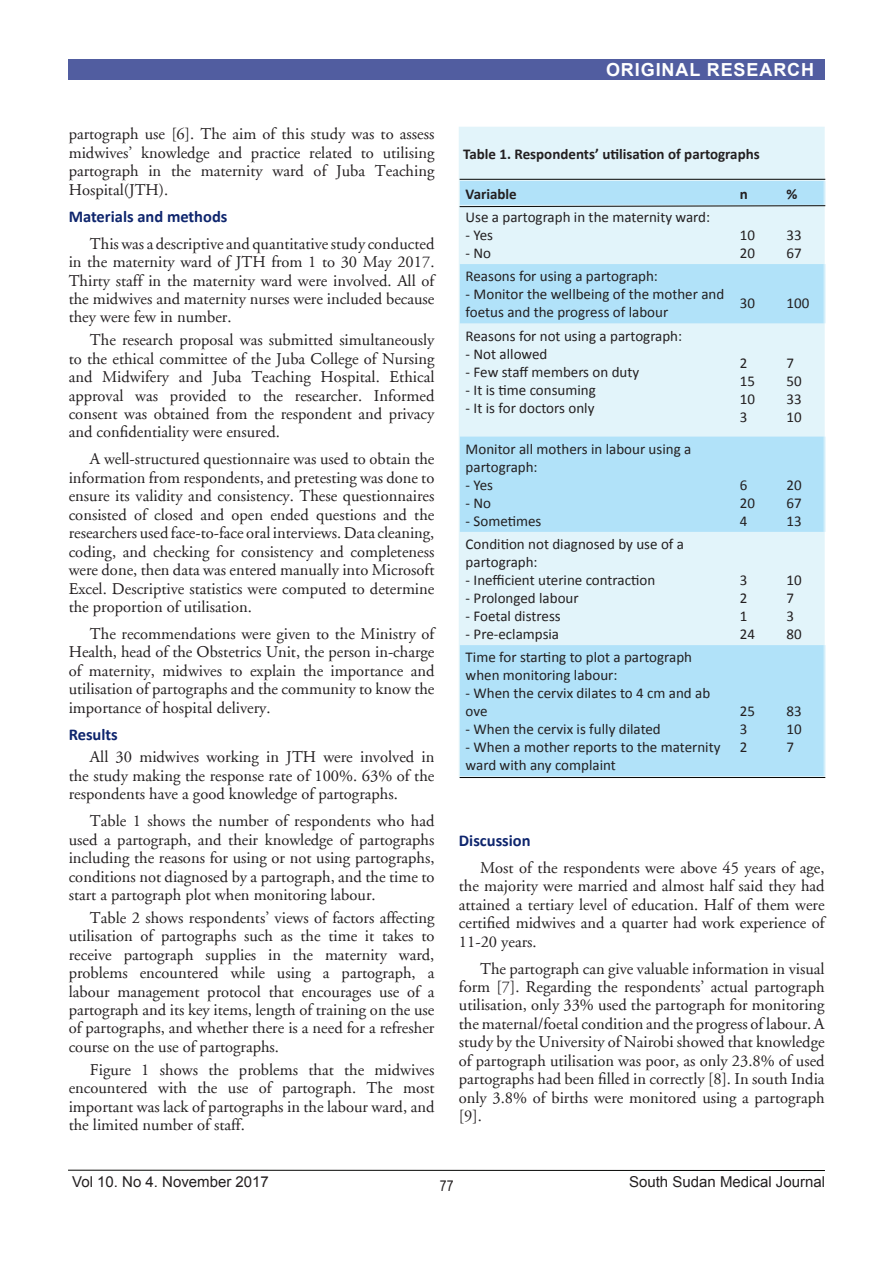
<style>
.page{position:relative;width:893px;height:1263px;background:#fff}
.page>*{position:absolute;margin:0;border:0;box-sizing:border-box;transform-origin:0 0}
.t1{font:700 18px "Arial";letter-spacing:.05em;color:#fff}
.t2{font:16.5px/18.5px "Adobe Garamond";color:#231f20;text-align:justify}
.t3{font:700 16.5px "Calibri";color:#0e256d}
.t4{font:15px/18px "Calibri";color:#231f20}
.t5{font:700 15px "Calibri";color:#231f20}
.t6{font:15px "Arial";color:#231f20}
.t7{font:15px "Arial Narrow";color:#231f20}
</style>
<div class="page">
<hr style="left:68px;top:1170px;width:757px;height:1px;background:#040503">
<div style="left:68px;top:59px;width:757px;height:20px;background:#515da0"></div>
<div style="left:459px;top:127px;width:365px;height:650px;background:#e2f4fa"></div>
<svg style="left:461px;top:181px;width:362px;height:351px;fill:#b2e2f9"></svg>
<div style="left:461px;top:645px;width:362px;height:130px;background:#b1e2f9"></div>
<svg style="left:459px;top:205px;width:367px;height:2px"></svg>
<hr style="left:460px;top:179px;width:365px;height:1px;background:#040503">
<hr style="left:460px;top:777px;width:365px;height:1px;background:#040503">
<p class="t2" style="left:69px;top:125px;width:367px">partograph use [6]. The aim of this study was to assess midwives’ knowledge and practice related to utilising partograph in the maternity ward of Juba Teaching Hospital(JTH).</p>
<p class="t3" style="left:69px;top:206px;width:160px">Materials and methods</p>
<p class="t2" style="left:69px;top:235px;width:367px;text-indent:21px">This was a descriptive and quantitative study conducted in the maternity ward of JTH from 1 to 30 May 2017.<br>Thirty staff in the maternity ward were involved. All of the midwives and maternity nurses were included because they were few in number.</p>
<p class="t2" style="left:69px;top:331px;width:367px;text-indent:21px">The research proposal was submitted simultaneously to the ethical committee of the Juba College of Nursing and Midwifery and Juba Teaching Hospital. Ethical approval was provided to the researcher. Informed consent was obtained from the respondent and privacy and confidentiality were ensured.</p>
<p class="t2" style="left:69px;top:450px;width:367px;text-indent:21px">A well-structured questionnaire was used to obtain the information from respondents, and pretesting was done to ensure its validity and consistency. These questionnaires consisted of closed and open ended questions and the researchers used face-to-face oral interviews. Data cleaning, coding, and checking for consistency and completeness were done, then data was entered manually into Microsoft Excel. Descriptive statistics were computed to determine the proportion of utilisation.</p>
<p class="t2" style="left:69px;top:625px;width:367px;text-indent:21px">The recommendations were given to the Ministry of Health, head of the Obstetrics Unit, the person in-charge of maternity, midwives to explain the importance and utilisation of partographs and the community to know the importance of hospital delivery.</p>
<p class="t3" style="left:69px;top:724px;width:51px">Results</p>
<p class="t2" style="left:69px;top:748px;width:367px;text-indent:21px">All 30 midwives working in JTH were involved in the study making the response rate of 100%. 63% of the respondents have a good knowledge of partographs.</p>
<p class="t2" style="left:69px;top:812px;width:367px;text-indent:21px">Table 1 shows the number of respondents who had used a partograph, and their knowledge of partographs including the reasons for using or not using partographs, conditions not diagnosed by a partograph, and the time to start a partograph plot when monitoring labour.</p>
<p class="t2" style="left:69px;top:909px;width:367px;text-indent:21px">Table 2 shows respondents’ views of factors affecting utilisation of partographs such as the time it takes to receive partograph supplies in the maternity ward, problems encountered while using a partograph, a labour management protocol that encourages use of a partograph and its key items, length of training on the use of partographs, and whether there is a need for a refresher course on the use of partographs.</p>
<p class="t2" style="left:69px;top:1060px;width:367px;text-indent:21px">Figure 1 shows the problems that the midwives encountered with the use of partograph. The most important was lack of partographs in the labour ward, and the limited number of staff.</p>
<p class="t1" style="left:606px;top:58px;width:210px">ORIGINAL RESEARCH</p>
<p class="t5" style="left:463px;top:145px;width:298px">Table 1. Respondents’ utilisation of partographs</p>
<p class="t5" style="left:466px;top:184px;width:53px">Variable</p>
<p class="t5" style="left:740px;top:184px;width:10px">n</p>
<p class="t5" style="left:787px;top:184px;width:12px">%</p>
<p class="t4" style="left:466px;top:207px;width:246px">Use a partograph in the maternity ward:</p>
<p class="t4" style="left:466px;top:225px;width:29px">- Yes</p>
<p class="t4" style="left:466px;top:243px;width:27px">- No</p>
<p class="t4" style="left:740px;top:225px;width:17px">10<br>20</p>
<p class="t4" style="left:787px;top:225px;width:17px">33<br>67</p>
<p class="t4" style="left:466px;top:267px;width:194px">Reasons for using a partograph:</p>
<p class="t4" style="left:466px;top:285px;width:260px">- Monitor the wellbeing of the mother and foetus and the progress of labour</p>
<p class="t4" style="left:740px;top:294px;width:17px">30</p>
<p class="t4" style="left:787px;top:294px;width:24px">100</p>
<p class="t4" style="left:466px;top:326px;width:218px">Reasons for not using a partograph:</p>
<p class="t4" style="left:466px;top:344px;width:83px">- Not allowed</p>
<p class="t4" style="left:466px;top:362px;width:175px">- Few staff members on duty</p>
<p class="t4" style="left:466px;top:380px;width:132px">- It is time consuming</p>
<p class="t4" style="left:466px;top:398px;width:130px">- It is for doctors only</p>
<p class="t4" style="left:740px;top:353px;width:17px">2<br>15<br>10<br>3</p>
<p class="t4" style="left:787px;top:353px;width:17px">7<br>50<br>33<br>10</p>
<p class="t4" style="left:466px;top:439px;width:227px">Monitor all mothers in labour using a partograph:</p>
<p class="t4" style="left:466px;top:475px;width:29px">- Yes</p>
<p class="t4" style="left:466px;top:493px;width:27px">- No</p>
<p class="t4" style="left:466px;top:511px;width:77px">- Sometimes</p>
<p class="t4" style="left:466px;top:534px;width:220px">Condition not diagnosed by use of a partograph:</p>
<p class="t4" style="left:466px;top:570px;width:191px">- Inefficient uterine contraction</p>
<p class="t4" style="left:466px;top:588px;width:115px">- Prolonged labour</p>
<p class="t4" style="left:466px;top:606px;width:97px">- Foetal distress</p>
<p class="t4" style="left:466px;top:624px;width:95px">- Pre-eclampsia</p>
<p class="t4" style="left:466px;top:648px;width:228px">Time for starting to plot a partograph when monitoring labour:</p>
<p class="t4" style="left:466px;top:684px;width:246px">- When the cervix dilates to 4 cm and ab ove</p>
<p class="t4" style="left:466px;top:720px;width:197px">- When the cervix is fully dilated</p>
<p class="t4" style="left:466px;top:738px;width:256px">- When a mother reports to the maternity ward with any complaint</p>
<p class="t4" style="left:740px;top:475px;width:17px">6<br>20<br>4</p>
<p class="t4" style="left:787px;top:475px;width:17px;text-align:justify">20<br>67<br>13</p>
<p class="t4" style="left:740px;top:570px;width:17px">3<br>2<br>1<br>24</p>
<p class="t4" style="left:787px;top:570px;width:17px">10<br>7<br>3<br>80</p>
<p class="t4" style="left:740px;top:702px;width:17px">25<br>3<br>2</p>
<p class="t4" style="left:787px;top:702px;width:17px;text-align:justify">83<br>10<br>7</p>
<p class="t3" style="left:459px;top:830px;width:73px">Discussion</p>
<p class="t2" style="left:459px;top:859px;width:367px;text-indent:21px">Most of the respondents were above 45 years of age, the majority were married and almost half said they had attained a tertiary level of education. Half of them were certified midwives and a quarter had work experience of 11-20 years.</p>
<p class="t2" style="left:459px;top:959px;width:367px;text-indent:21px">The partograph can give valuable information in visual form [7]. Regarding the respondents’ actual partograph utilisation, only 33% used the partograph for monitoring the maternal/foetal condition and the progress of labour. A study by the University of Nairobi showed that knowledge of partograph utilisation was poor, as only 23.8% of used partographs had been filled in correctly [8]. In south India only 3.8% of births were monitored using a partograph [9].</p>
<p class="t6" style="left:72px;top:1172px;width:198px">Vol 10. No 4. November 2017</p>
<p class="t7" style="left:440px;top:1174px;width:15px">77</p>
<p class="t6" style="left:629px;top:1172px;width:197px">South Sudan Medical Journal</p>
</div>
